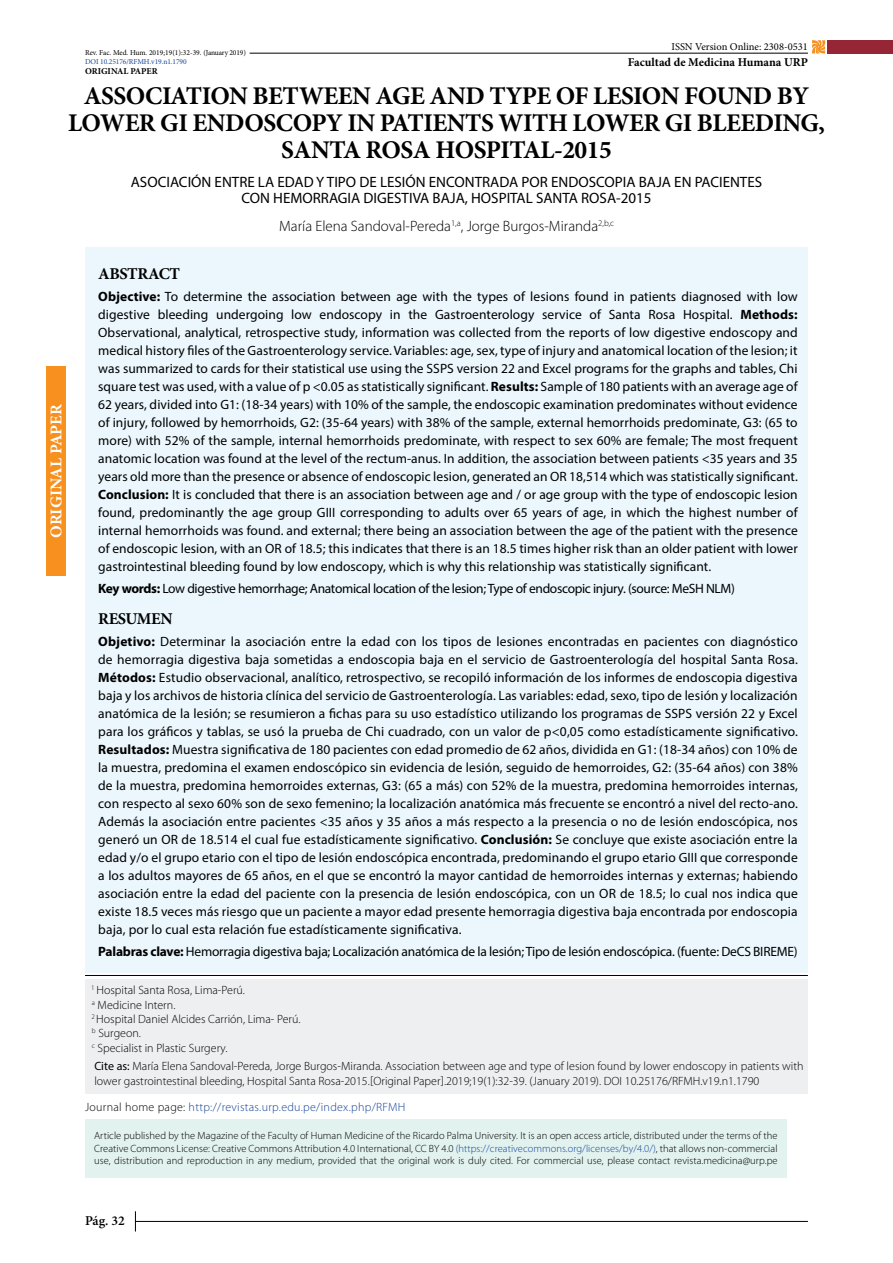
<style>
.page{position:relative;width:893px;height:1263px;background:#fff}
.page>*{position:absolute;margin:0;border:0;box-sizing:border-box;transform-origin:0 0}
.t1{font:700 25.5px/27px "Minion Pro";letter-spacing:-.02em;color:#000;text-align:center}
.t2{font:700 16.5px "Minion Pro";letter-spacing:-.025em;color:#000}
.t3{font:700 16.5px "Minion Pro";color:#fff}
.t4{font:15px/16.5px "Myriad Pro";color:#000;text-align:center}
.t5{font:300 15px "Myriad Pro";color:#000}
.t6{font:13.5px/18px "Myriad Pro";letter-spacing:-.015em;color:#000;text-align:justify}
.t7{font:600 13.5px "Minion Pro";color:#000}
.t8{font:300 12px/14.4px "Myriad Pro";color:#000}
.t9{font:300 12px "Myriad Pro";letter-spacing:.025em;color:#154397}
.t10{font:700 12px "Minion Pro";color:#000}
.t11{font:300 10.5px/12.6px "Myriad Pro";letter-spacing:.005em;color:#000;text-align:justify}
.t12{font:10.5px "Minion Pro";color:#000}
.t13{font:700 9px "Minion Pro";color:#000}
.t14{font:7.5px "Minion Pro";color:#000}
.t15{font:7.5px "Minion Pro";letter-spacing:-.01em;color:#16469d}
.s1{font-weight:700}
.s2{font-weight:400}
.s3{color:#000}
.s4{color:#16469d}
</style>
<div class="page">
<svg style="left:135px;top:1211px;width:1px;height:20px"></svg>
<hr style="left:135px;top:1221px;width:673px;height:1px;background:#000">
<div style="left:85px;top:979px;width:723px;height:115px;background:#eeeff0"></div>
<div style="left:85px;top:247px;width:723px;height:725px;background:#ebf7fd"></div>
<hr style="left:85px;top:975px;width:723px;height:1px;background:#000">
<div style="left:46px;top:366px;width:19px;height:209px;background:#f7901e"></div>
<hr style="left:250px;top:53px;width:558px;height:1px;background:#000">
<div style="left:828px;top:40px;width:65px;height:14px;background:#962635"></div>
<svg style="left:812px;top:40px;width:14px;height:14px"></svg>
<div style="left:85px;top:1119px;width:702px;height:59px;background:#e2f2ee"></div>
<p class="t14" style="left:85px;top:50px;width:162px">Rev. Fac. Med. Hum. 2019;19(1):32-39. (January 2019)</p>
<p class="t15" style="left:85px;top:59px;width:103px">DOI 10.25176/RFMH.v19.n1.1790</p>
<p class="t13" style="left:85px;top:67px;width:74px">ORIGINAL PAPER</p>
<p class="t12" style="left:671px;top:42px;width:138px">ISSN Version Online: 2308-0531</p>
<p class="t10" style="left:628px;top:57px;width:182px">Facultad de Medicina Humana URP</p>
<h1 class="t1" style="left:68px;top:84px;width:758px">ASSOCIATION BETWEEN AGE AND TYPE OF LESION FOUND BY<br>LOWER GI ENDOSCOPY IN PATIENTS WITH LOWER GI BLEEDING,<br>SANTA ROSA HOSPITAL-2015</h1>
<p class="t4" style="left:131px;top:174px;width:633px">ASOCIACIÓN ENTRE LA EDAD Y TIPO DE LESIÓN ENCONTRADA POR ENDOSCOPIA BAJA EN PACIENTES<br>CON HEMORRAGIA DIGESTIVA BAJA, HOSPITAL SANTA ROSA-2015</p>
<p class="t3" style="left:50px;top:538px;width:135px;rotate:-90deg">ORIGINAL PAPER</p>
<p class="t5" style="left:279px;top:220px;width:337px">María Elena Sandoval-Pereda<sup>1,a</sup>, Jorge Burgos-Miranda<sup>2,b,c</sup></p>
<p class="t2" style="left:98px;top:267px;width:83px">ABSTRACT</p>
<p class="t6" style="left:98px;top:288px;width:701px"><span class="s1">Objective:</span> To determine the association between age with the types of lesions found in patients diagnosed with low digestive bleeding undergoing low endoscopy in the Gastroenterology service of Santa Rosa Hospital. <span class="s1">Methods:<br></span>Observational, analytical, retrospective study, information was collected from the reports of low digestive endoscopy and medical history files of the Gastroenterology service. Variables: age, sex, type of injury and anatomical location of the lesion; it was summarized to cards for their statistical use using the SSPS version 22 and Excel programs for the graphs and tables, Chi square test was used, with a value of p &lt;0.05 as statistically significant. <span class="s1">Results:</span> Sample of 180 patients with an average age of 62 years, divided into G1: (18-34 years) with 10% of the sample, the endoscopic examination predominates without evidence of injury, followed by hemorrhoids, G2: (35-64 years) with 38% of the sample, external hemorrhoids predominate, G3: (65 to more) with 52% of the sample, internal hemorrhoids predominate, with respect to sex 60% are female; The most frequent anatomic location was found at the level of the rectum-anus. In addition, the association between patients &lt;35 years and 35 years old more than the presence or absence of endoscopic lesion, generated an OR 18,514 which was statistically significant.<br><span class="s1">Conclusion:</span> It is concluded that there is an association between age and / or age group with the type of endoscopic lesion found, predominantly the age group GIII corresponding to adults over 65 years of age, in which the highest number of internal hemorrhoids was found. and external; there being an association between the age of the patient with the presence of endoscopic lesion, with an OR of 18.5; this indicates that there is an 18.5 times higher risk than an older patient with lower gastrointestinal bleeding found by low endoscopy, which is why this relationship was statistically significant.</p>
<p class="t6" style="left:98px;top:580px;width:638px"><span class="s1">Key words:</span> Low digestive hemorrhage; Anatomical location of the lesion; Type of endoscopic injury. (source: MeSH NLM)</p>
<p class="t2" style="left:98px;top:612px;width:76px">RESUMEN</p>
<p class="t6" style="left:98px;top:633px;width:701px"><span class="s1">Objetivo:</span> Determinar la asociación entre la edad con los tipos de lesiones encontradas en pacientes con diagnóstico de hemorragia digestiva baja sometidas a endoscopia baja en el servicio de Gastroenterología del hospital Santa Rosa.<br><span class="s1">Métodos:</span> Estudio observacional, analítico, retrospectivo, se recopiló información de los informes de endoscopia digestiva baja y los archivos de historia clínica del servicio de Gastroenterología. Las variables: edad, sexo, tipo de lesión y localización anatómica de la lesión; se resumieron a fichas para su uso estadístico utilizando los programas de SSPS versión 22 y Excel para los gráficos y tablas, se usó la prueba de Chi cuadrado, con un valor de p&lt;0,05 como estadísticamente significativo.<br><span class="s1">Resultados:</span> Muestra significativa de 180 pacientes con edad promedio de 62 años, dividida en G1: (18-34 años) con 10% de la muestra, predomina el examen endoscópico sin evidencia de lesión, seguido de hemorroides, G2: (35-64 años) con 38% de la muestra, predomina hemorroides externas, G3: (65 a más) con 52% de la muestra, predomina hemorroides internas, con respecto al sexo 60% son de sexo femenino; la localización anatómica más frecuente se encontró a nivel del recto-ano.<br>Además la asociación entre pacientes &lt;35 años y 35 años a más respecto a la presencia o no de lesión endoscópica, nos generó un OR de 18.514 el cual fue estadísticamente significativo. <span class="s1">Conclusión:</span> Se concluye que existe asociación entre la edad y/o el grupo etario con el tipo de lesión endoscópica encontrada, predominando el grupo etario GIII que corresponde a los adultos mayores de 65 años, en el que se encontró la mayor cantidad de hemorroides internas y externas; habiendo asociación entre la edad del paciente con la presencia de lesión endoscópica, con un OR de 18.5; lo cual nos indica que existe 18.5 veces más riesgo que un paciente a mayor edad presente hemorragia digestiva baja encontrada por endoscopia baja, por lo cual esta relación fue estadísticamente significativa.</p>
<p class="t6" style="left:98px;top:943px;width:701px"><span class="s1">Palabras clave:</span> Hemorragia digestiva baja; Localización anatómica de la lesión; Tipo de lesión endoscópica. (fuente: DeCS BIREME)</p>
<p class="t8" style="left:92px;top:984px;width:210px"><sup>1</sup> Hospital Santa Rosa, Lima-Perú.<br><sup>a</sup> Medicine Intern.<br><sup>2</sup> Hospital Daniel Alcides Carrión, Lima- Perú. <sup>b</sup> Surgeon.<br><sup>c</sup> Specialist in Plastic Surgery.</p>
<p class="t8" style="left:94px;top:1060px;width:711px"><span class="s2">Cite as:</span> María Elena Sandoval-Pereda, Jorge Burgos-Miranda. Association between age and type of lesion found by lower endoscopy in patients with lower gastrointestinal bleeding, Hospital Santa Rosa-2015.[Original Paper].2019;19(1):32-39. (January 2019). DOI 10.25176/RFMH.v19.n1.1790</p>
<p class="t9" style="left:85px;top:1103px;width:322px"><span class="s3">Journal home page:</span> http://revistas.urp.edu.pe/index.php/RFMH</p>
<p class="t11" style="left:94px;top:1130px;width:685px">Article published by the Magazine of the Faculty of Human Medicine of the Ricardo Palma University. It is an open access article, distributed under the terms of the Creative Commons License: Creative Commons Attribution 4.0 International, CC BY 4.0 <span class="s4">(https://creativecommons.org/licenses/by/4.0/)</span>, that allows non-commercial use, distribution and reproduction in any medium, provided that the original work is duly cited. For commercial use, please contact revista.medicina@urp.pe</p>
<p class="t7" style="left:85px;top:1215px;width:41px">Pág. 32</p>
</div>
